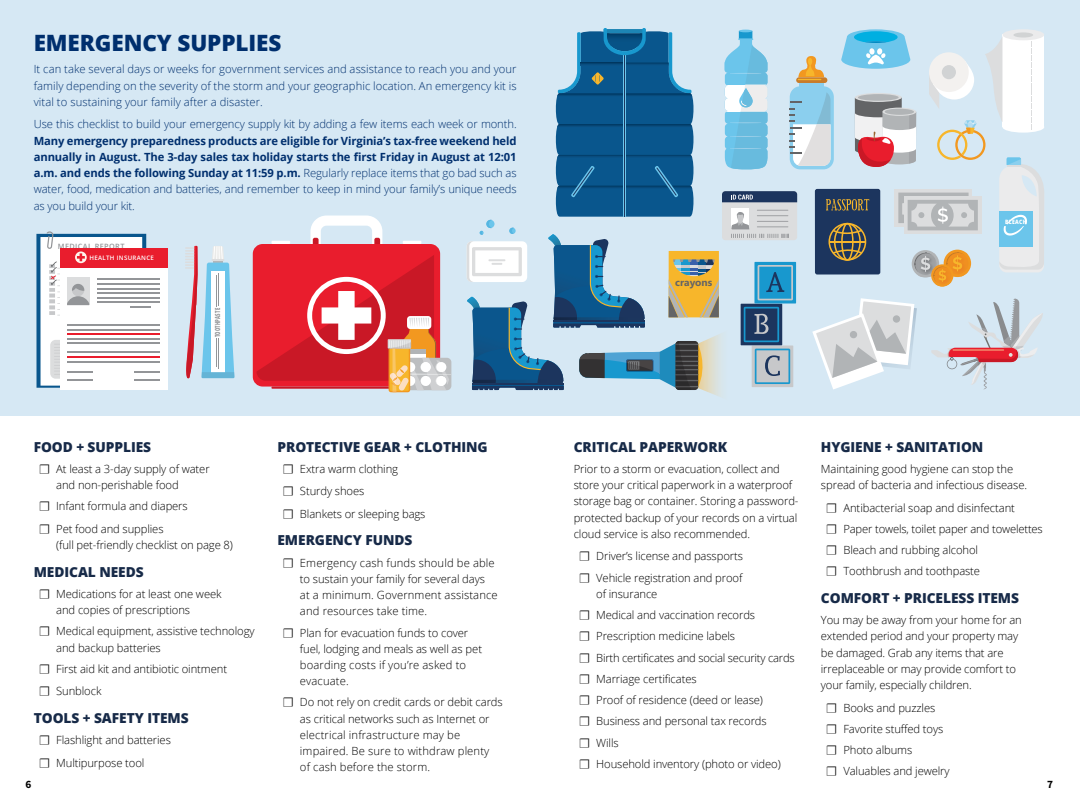
<style>
.page{position:relative;width:1080px;height:810px;background:#fff}
.page>*{position:absolute;margin:0;border:0;box-sizing:border-box;transform-origin:0 0}
.t1{font:800 22.5px "Open Sans";letter-spacing:-.005em;color:#002f6e}
.t2{font:800 13.75px "Open Sans";letter-spacing:-.005em;color:#172a48}
.t3{font:300 11.25px/16.2px "Open Sans";letter-spacing:-.01em;color:#000}
.t4{font:700 11.25px/16.2px "Open Sans";letter-spacing:-.01em;color:#002f6e;text-align:justify}
.t5{font:300 11.25px/16.2px "Open Sans";letter-spacing:-.01em;color:#002f6e;text-align:justify}
.t6{font:300 11.25px/16.2px "Open Sans";letter-spacing:.01em;color:#000}
.t7{font:700 11.25px "Source Sans Pro";color:#000}
.t8{font:700 10.25px "Microsoft Tai Le";color:#636466}
.t9{font:600 7.38px "Open Sans";letter-spacing:.05em;color:#939598}
.t10{font:800 7px "Open Sans";letter-spacing:.05em;color:#939598;scale:.59 1}
.t11{font:600 6.12px "Open Sans";letter-spacing:.05em;color:#fff}
.t12{font:800 6px "Open Sans";letter-spacing:.05em;color:#fff;scale:.84 1}
.s1{font-weight:300}
.s2{font-family:"Source Sans Pro"}
</style>
<div class="page">
<div style="left:0;top:0;width:1080px;height:416px;background:#d6e8f4"></div>
<div style="left:36px;top:234px;width:110px;height:154px;background:#09568d"></div>
<div style="left:40px;top:237px;width:102px;height:149px;background:#fff"></div>
<div style="left:50px;top:340px;width:82px;height:39px;background:#dcddde;border-radius:5px"></div>
<hr style="left:54px;top:344px;width:75px;height:1px;background:#c7c8ca">
<hr style="left:54px;top:347px;width:75px;height:1px;background:#c7c8ca">
<hr style="left:54px;top:350px;width:75px;height:1px;background:#c7c8ca">
<hr style="left:54px;top:353px;width:75px;height:1px;background:#c7c8ca">
<hr style="left:54px;top:356px;width:75px;height:1px;background:#c7c8ca">
<hr style="left:54px;top:359px;width:75px;height:1px;background:#c7c8ca">
<hr style="left:54px;top:362px;width:75px;height:1px;background:#c7c8ca">
<hr style="left:54px;top:365px;width:75px;height:1px;background:#c7c8ca">
<hr style="left:54px;top:368px;width:75px;height:1px;background:#c7c8ca">
<hr style="left:54px;top:371px;width:75px;height:1px;background:#c7c8ca">
<hr style="left:54px;top:374px;width:75px;height:1px;background:#c7c8ca">
<hr style="left:57px;top:268px;width:74px;height:1px;background:#c7c8ca">
<hr style="left:57px;top:274px;width:74px;height:1px;background:#c7c8ca">
<hr style="left:57px;top:280px;width:74px;height:1px;background:#c7c8ca">
<hr style="left:57px;top:285px;width:74px;height:1px;background:#c7c8ca">
<hr style="left:57px;top:292px;width:74px;height:1px;background:#c7c8ca">
<hr style="left:57px;top:297px;width:74px;height:1px;background:#c7c8ca">
<hr style="left:57px;top:303px;width:74px;height:1px;background:#c7c8ca">
<hr style="left:57px;top:309px;width:74px;height:1px;background:#c7c8ca">
<hr style="left:57px;top:315px;width:74px;height:1px;background:#c7c8ca">
<svg style="left:49px;top:261px;width:8px;height:54px"></svg>
<svg style="left:46px;top:231px;width:8px;height:18px"></svg>
<div style="left:61px;top:248px;width:107px;height:142px;background:#fff"></div>
<div style="left:61px;top:248px;width:107px;height:20px;background:#e91d2d"></div>
<svg style="left:75px;top:251px;width:12px;height:12px"></svg>
<svg style="left:77px;top:253px;width:8px;height:8px"></svg>
<div style="left:67px;top:278px;width:22px;height:27px;background:#dcddde"></div>
<svg style="left:67px;top:284px;width:22px;height:21px"></svg>
<hr style="left:67px;top:334px;width:92px;height:1px;background:#e91d2d">
<hr style="left:67px;top:356px;width:92px;height:2px;background:#e91d2d">
<hr style="left:97px;top:279px;width:62px;height:1px;background:#939598">
<hr style="left:97px;top:283px;width:62px;height:2px;background:#939598">
<hr style="left:97px;top:288px;width:62px;height:1px;background:#939598">
<hr style="left:97px;top:292px;width:62px;height:2px;background:#939598">
<hr style="left:97px;top:297px;width:62px;height:1px;background:#939598">
<hr style="left:97px;top:302px;width:62px;height:1px;background:#939598">
<svg style="left:130px;top:306px;width:20px;height:1px"></svg>
<hr style="left:67px;top:325px;width:92px;height:1px;background:#939598">
<hr style="left:67px;top:329px;width:92px;height:1px;background:#939598">
<hr style="left:67px;top:338px;width:92px;height:1px;background:#939598">
<hr style="left:67px;top:343px;width:92px;height:1px;background:#939598">
<hr style="left:67px;top:352px;width:92px;height:1px;background:#939598">
<hr style="left:67px;top:361px;width:92px;height:1px;background:#939598">
<svg style="left:67px;top:379px;width:26px;height:1px"></svg>
<svg style="left:134px;top:379px;width:25px;height:1px"></svg>
<hr style="left:134px;top:371px;width:25px;height:2px;background:#939598">
<hr style="left:67px;top:371px;width:26px;height:2px;background:#939598">
<svg style="left:185px;top:246px;width:50px;height:132px"></svg>
<hr style="left:218px;top:339px;width:1px;height:30px;background:#939598">
<svg style="left:310px;top:216px;width:72px;height:28px"></svg>
<div style="left:313px;top:238px;width:6px;height:9px;background:#c91826;border-radius:2px"></div>
<div style="left:374px;top:238px;width:6px;height:9px;background:#c91826;border-radius:2px"></div>
<hr style="left:272px;top:241px;width:18px;height:3px;background:#fff">
<hr style="left:403px;top:241px;width:18px;height:3px;background:#fff">
<div style="left:253px;top:244px;width:187px;height:143px;background:#e91d2d;border-radius:10px"></div>
<img style="left:703px;top:390px;width:18px;height:7px">
<svg style="left:467px;top:28px;width:577px;height:362px"></svg>
<svg style="left:256px;top:255px;width:195px;height:137px"></svg>
<h1 class="t1" style="left:34px;top:26px;width:249px">EMERGENCY SUPPLIES</h1>
<p class="t5" style="left:34px;top:61px;width:484px">It can take several days or weeks for government services and assistance to reach you and your family depending on the severity of the storm and your geographic location. An emergency kit is vital to sustaining your family after a disaster.</p>
<p class="t5" style="left:34px;top:116px;width:484px">Use this checklist to build your emergency supply kit by adding a few items each week or month.</p>
<p class="t4" style="left:34px;top:132px;width:484px">Many emergency preparedness products are eligible for Virginia’s tax-free weekend held annually in August. The 3-day sales tax holiday starts the first Friday in August at 12:01 a.m. and ends the following Sunday at 11:59 p.m. <span class="s1">Regularly replace items that go bad such as water, food, medication and batteries, and remember to keep in mind your family’s unique needs as you build your kit.</span></p>
<p class="t9" style="left:58px;top:241px;width:68px">MEDICAL REPORT</p>
<p class="t11" style="left:90px;top:253px;width:66px">HEALTH INSURANCE</p>
<p class="t10" style="left:212px;top:337px;width:51px;rotate:-90deg">TOOTHPASTE</p>
<p class="t2" style="left:34px;top:436px;width:119px">FOOD + SUPPLIES</p>
<p class="t3" style="left:56px;top:460px;width:155px;text-indent:-17px"><span class="s2">❒</span> At least a 3-day supply of water and non-perishable food</p>
<p class="t3" style="left:39px;top:495px;width:150px;line-height:22.5px"><span class="s2">❒</span> Infant formula and diapers <span class="s2">❒</span> Pet food and supplies</p>
<p class="t3" style="left:56px;top:537px;width:178px">(full pet-friendly checklist on page 8)</p>
<p class="t2" style="left:34px;top:561px;width:111px">MEDICAL NEEDS</p>
<p class="t3" style="left:56px;top:585px;width:167px;text-indent:-17px"><span class="s2">❒</span> Medications for at least one week and copies of prescriptions</p>
<p class="t3" style="left:56px;top:623px;width:200px;text-indent:-17px"><span class="s2">❒</span> Medical equipment, assistive technology and backup batteries</p>
<p class="t3" style="left:39px;top:657px;width:189px;line-height:22.5px"><span class="s2">❒</span> First aid kit and antibiotic ointment <span class="s2">❒</span> Sunblock</p>
<p class="t2" style="left:34px;top:707px;width:157px">TOOLS + SAFETY ITEMS</p>
<p class="t3" style="left:39px;top:728px;width:133px;line-height:22.5px"><span class="s2">❒</span> Flashlight and batteries <span class="s2">❒</span> Multipurpose tool</p>
<p class="t2" style="left:278px;top:436px;width:212px">PROTECTIVE GEAR + CLOTHING</p>
<p class="t3" style="left:283px;top:457px;width:144px;line-height:22.5px"><span class="s2">❒</span> Extra warm clothing<br><span class="s2">❒</span> Sturdy shoes<br><span class="s2">❒</span> Blankets or sleeping bags</p>
<p class="t2" style="left:278px;top:530px;width:136px">EMERGENCY FUNDS</p>
<p class="t6" style="left:300px;top:554px;width:199px;text-indent:-17px"><span class="s2">❒</span> Emergency cash funds should be able to sustain your family for several days<br>at a minimum. Government assistance and resources take time.</p>
<p class="t3" style="left:300px;top:624px;width:184px;text-indent:-17px"><span class="s2">❒</span> Plan for evacuation funds to cover fuel, lodging and meals as well as pet boarding costs if you’re asked to evacuate.</p>
<p class="t6" style="left:300px;top:694px;width:204px;text-indent:-17px"><span class="s2">❒</span> Do not rely on credit cards or debit cards as critical networks such as Internet or electrical infrastructure may be impaired. Be sure to withdraw plenty<br>of cash before the storm.</p>
<p class="t8" style="left:675px;top:277px;width:39px">crayons</p>
<p class="t12" style="left:1005px;top:217px;width:27px">BLEACH</p>
<p class="t2" style="left:574px;top:436px;width:155px">CRITICAL PAPERWORK</p>
<p class="t3" style="left:574px;top:460px;width:226px">Prior to a storm or evacuation, collect and store your critical paperwork in a waterproof storage bag or container. Storing a password&shy;protected backup of your records on a virtual cloud service is also recommended.</p>
<p class="t3" style="left:579px;top:545px;width:165px;line-height:21.2px"><span class="s2">❒</span> Driver’s license and passports <span class="s2">❒</span> Vehicle registration and proof</p>
<p class="t3" style="left:579px;top:583px;width:217px;line-height:21.2px;text-indent:17px">of insurance<br><span class="s2">❒</span> Medical and vaccination records<br><span class="s2">❒</span> Prescription medicine labels<br><span class="s2">❒</span> Birth certificates and social security cards <span class="s2">❒</span> Marriage certificates<br><span class="s2">❒</span> Proof of residence (deed or lease)<br><span class="s2">❒</span> Business and personal tax records<br><span class="s2">❒</span> Wills<br><span class="s2">❒</span> Household inventory (photo or video)</p>
<p class="t2" style="left:821px;top:436px;width:164px">HYGIENE + SANITATION</p>
<p class="t3" style="left:821px;top:460px;width:208px">Maintaining good hygiene can stop the spread of bacteria and infectious disease.</p>
<p class="t3" style="left:827px;top:497px;width:218px;line-height:21.2px"><span class="s2">❒</span> Antibacterial soap and disinfectant<br><span class="s2">❒</span> Paper towels, toilet paper and towelettes <span class="s2">❒</span> Bleach and rubbing alcohol<br><span class="s2">❒</span> Toothbrush and toothpaste</p>
<p class="t2" style="left:821px;top:587px;width:200px">COMFORT + PRICELESS ITEMS</p>
<p class="t3" style="left:821px;top:612px;width:203px">You may be away from your home for an extended period and your property may be damaged. Grab any items that are irreplaceable or may provide comfort to your family, especially children.</p>
<p class="t3" style="left:827px;top:696px;width:125px;line-height:21.2px"><span class="s2">❒</span> Books and puzzles<br><span class="s2">❒</span> Favorite stuffed toys <span class="s2">❒</span> Photo albums<br><span class="s2">❒</span> Valuables and jewelry</p>
<p class="t7" style="left:26px;top:777px;width:7px">6</p>
<p class="t7" style="left:1047px;top:777px;width:7px">7</p>
</div>
